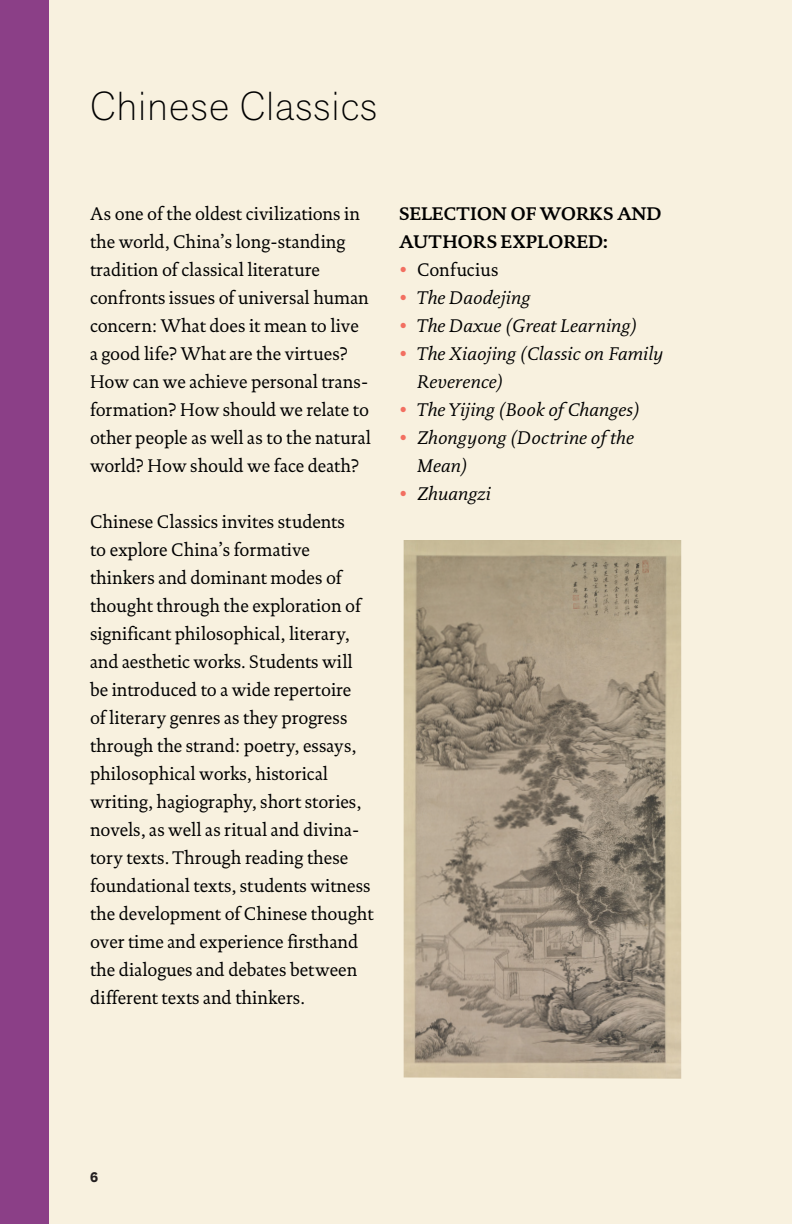
<style>
.page{position:relative;width:792px;height:1224px;background:#f8f1df}
.page>*{position:absolute;margin:0;border:0;box-sizing:border-box;transform-origin:0 0}
.t1{font:200 40px "Akzid Grtsk Next";letter-spacing:.035em;color:#000}
.text{font:18.6px/28px "DTL Documenta ST";color:#000;scale:.96 1}
.t2{font:italic 18.6px/28px "Documenta Dtl";letter-spacing:.01em;color:#000;scale:.96 1}
.subtitles{font:700 18.6px/28px "DTL Documenta ST";color:#000;scale:.96 1}
.t3{font:700 14px "Akzid Grtsk Next";color:#231f20;scale:.96 1}
.s1{color:#f26f61}
.s2{font-family:"DTL Documenta ST";font-style:normal;color:#f26f61}
</style>
<div class="page">
<div style="left:0;top:0;width:49px;height:1224px;background:#8b3f87"></div>
<img style="left:404px;top:540px;width:277px;height:539px">
<p class="t1" style="left:90px;top:80px;width:288px">Chinese Classics</p>
<p class="text" style="left:90px;top:200px;width:294px">As one of the oldest civilizations in the world, China’s long-standing tradition of classical literature confronts issues of universal human concern: What does it mean to live a good life? What are the virtues?<br>How can we achieve personal trans&shy;formation? How should we relate to other people as well as to the natural world? How should we face death?</p>
<p class="text" style="left:90px;top:508px;width:297px">Chinese Classics invites students<br>to explore China’s formative thinkers and dominant modes of thought through the exploration of significant philosophical, literary, and aesthetic works. Students will be introduced to a wide repertoire<br>of literary genres as they progress through the strand: poetry, essays, philosophical works, historical writing, hagiography, short stories, novels, as well as ritual and divina&shy;tory texts. Through reading these foundational texts, students witness the development of Chinese thought over time and experience firsthand the dialogues and debates between different texts and thinkers.</p>
<p class="subtitles" style="left:399px;top:200px;width:275px">SELECTION OF WORKS AND<br>AUTHORS EXPLORED:</p>
<p class="text" style="left:399px;top:256px;width:105px"><span class="s1">•</span> Confucius</p>
<p class="t2" style="left:399px;top:284px;width:138px"><span class="s2">•</span> The Daodejing</p>
<p class="t2" style="left:399px;top:312px;width:250px"><span class="s2">•</span> The Daxue (Great Learning)</p>
<p class="t2" style="left:417px;top:340px;width:258px;text-indent:-18px"><span class="s2">•</span> The Xiaojing (Classic on Family<br>Reverence)</p>
<p class="t2" style="left:399px;top:396px;width:253px"><span class="s2">•</span> The Yijing (Book of Changes)</p>
<p class="t2" style="left:417px;top:424px;width:227px;text-indent:-18px"><span class="s2">•</span> Zhongyong (Doctrine of the<br>Mean)</p>
<p class="t2" style="left:399px;top:480px;width:97px"><span class="s2">•</span> Zhuangzi</p>
<p class="t3" style="left:90px;top:1168px;width:10px">6</p>
</div>
